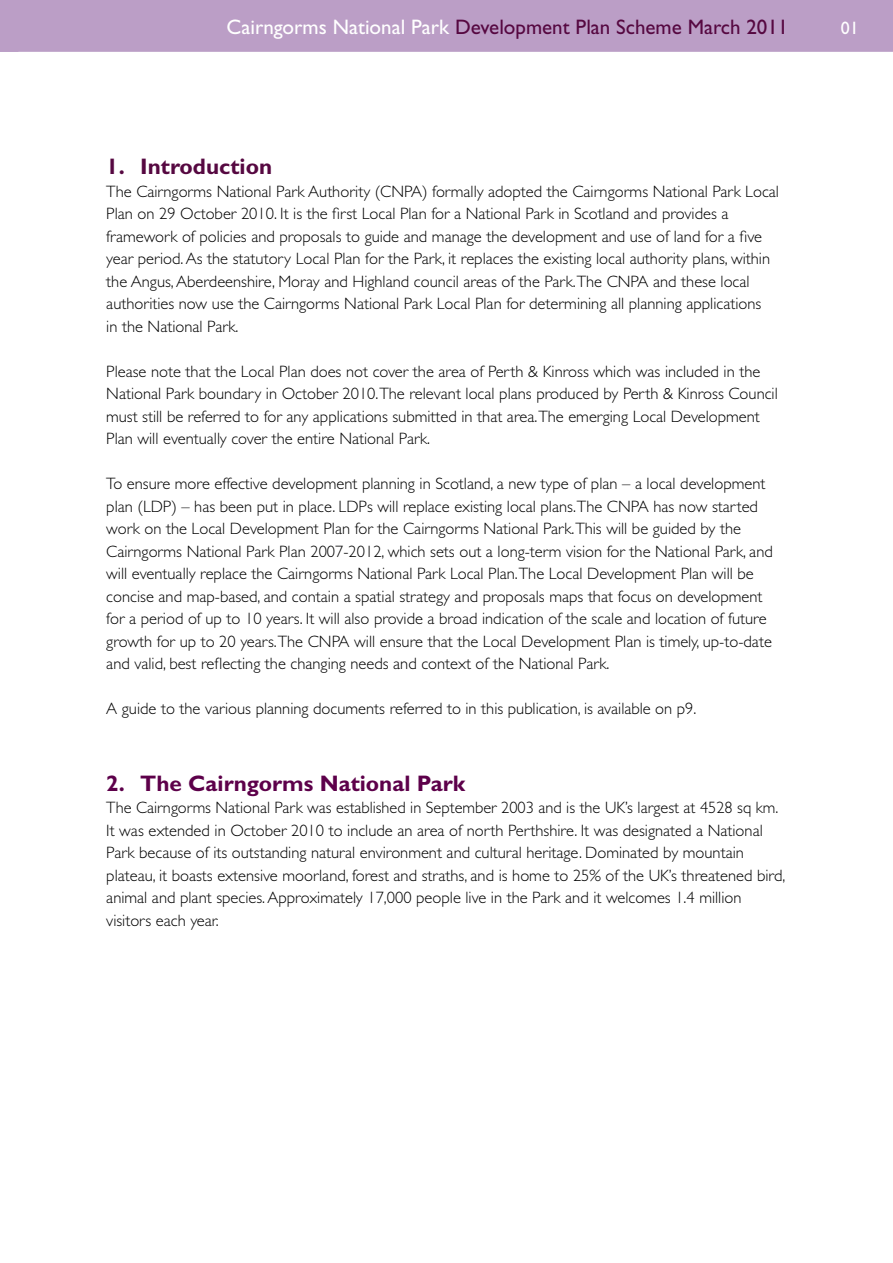
<style>
.page{position:relative;width:893px;height:1263px;background:#fff}
.page>*{position:absolute;margin:0;border:0;box-sizing:border-box;transform-origin:0 0}
.t1{font:700 22.5px "Gill Sans";color:#5d004a}
.t2{font:700 22.5px "Gill Sans";color:#560841}
.t3{font:21px "Gill Sans";color:#560841}
.t4{font:18px "Gill Sans";color:#fff}
.t5{font:300 16.5px/22.5px "Gill Sans";color:#000}
.s1{color:#fff}
</style>
<div class="page">
<div style="left:18px;top:0;width:875px;height:52px;background:#bb9ec6"></div>
<svg style="left:0;top:0;width:18px;height:52px"></svg>
<p class="t3" style="left:227px;top:15px;width:563px"><span class="s1">Cairngorms National Park</span> Development Plan Scheme March 2011</p>
<h1 class="t2" style="left:106px;top:153px;width:167px">1. Introduction</h1>
<p class="t5" style="left:106px;top:180px;width:674px">The Cairngorms National Park Authority (CNPA) formally adopted the Cairngorms National Park Local Plan on 29 October 2010. It is the first Local Plan for a National Park in Scotland and provides a framework of policies and proposals to guide and manage the development and use of land for a five year period. As the statutory Local Plan for the Park, it replaces the existing local authority plans, within the Angus, Aberdeenshire, Moray and Highland council areas of the Park.The CNPA and these local authorities now use the Cairngorms National Park Local Plan for determining all planning applications<br>in the National Park.</p>
<p class="t5" style="left:106px;top:360px;width:673px">Please note that the Local Plan does not cover the area of Perth &amp; Kinross which was included in the National Park boundary in October 2010.The relevant local plans produced by Perth &amp; Kinross Council must still be referred to for any applications submitted in that area.The emerging Local Development Plan will eventually cover the entire National Park.</p>
<p class="t5" style="left:106px;top:473px;width:668px">To ensure more effective development planning in Scotland, a new type of plan – a local development plan (LDP) – has been put in place. LDPs will replace existing local plans.The CNPA has now started work on the Local Development Plan for the Cairngorms National Park.This will be guided by the Cairngorms National Park Plan 2007-2012, which sets out a long-term vision for the National Park, and will eventually replace the Cairngorms National Park Local Plan.The Local Development Plan will be concise and map-based, and contain a spatial strategy and proposals maps that focus on development for a period of up to 10 years. It will also provide a broad indication of the scale and location of future growth for up to 20 years.The CNPA will ensure that the Local Development Plan is timely, up-to-date and valid, best reflecting the changing needs and context of the National Park.</p>
<p class="t5" style="left:106px;top:698px;width:592px">A guide to the various planning documents referred to in this publication, is available on p9.</p>
<h1 class="t1" style="left:106px;top:770px;width:360px">2. The Cairngorms National Park</h1>
<p class="t5" style="left:106px;top:797px;width:681px">The Cairngorms National Park was established in September 2003 and is the UK’s largest at 4528 sq km.<br>It was extended in October 2010 to include an area of north Perthshire. It was designated a National Park because of its outstanding natural environment and cultural heritage. Dominated by mountain plateau, it boasts extensive moorland, forest and straths, and is home to 25% of the UK’s threatened bird, animal and plant species. Approximately 17,000 people live in the Park and it welcomes 1.4 million visitors each year.</p>
<p class="t4" style="left:841px;top:18px;width:19px">01</p>
</div>
